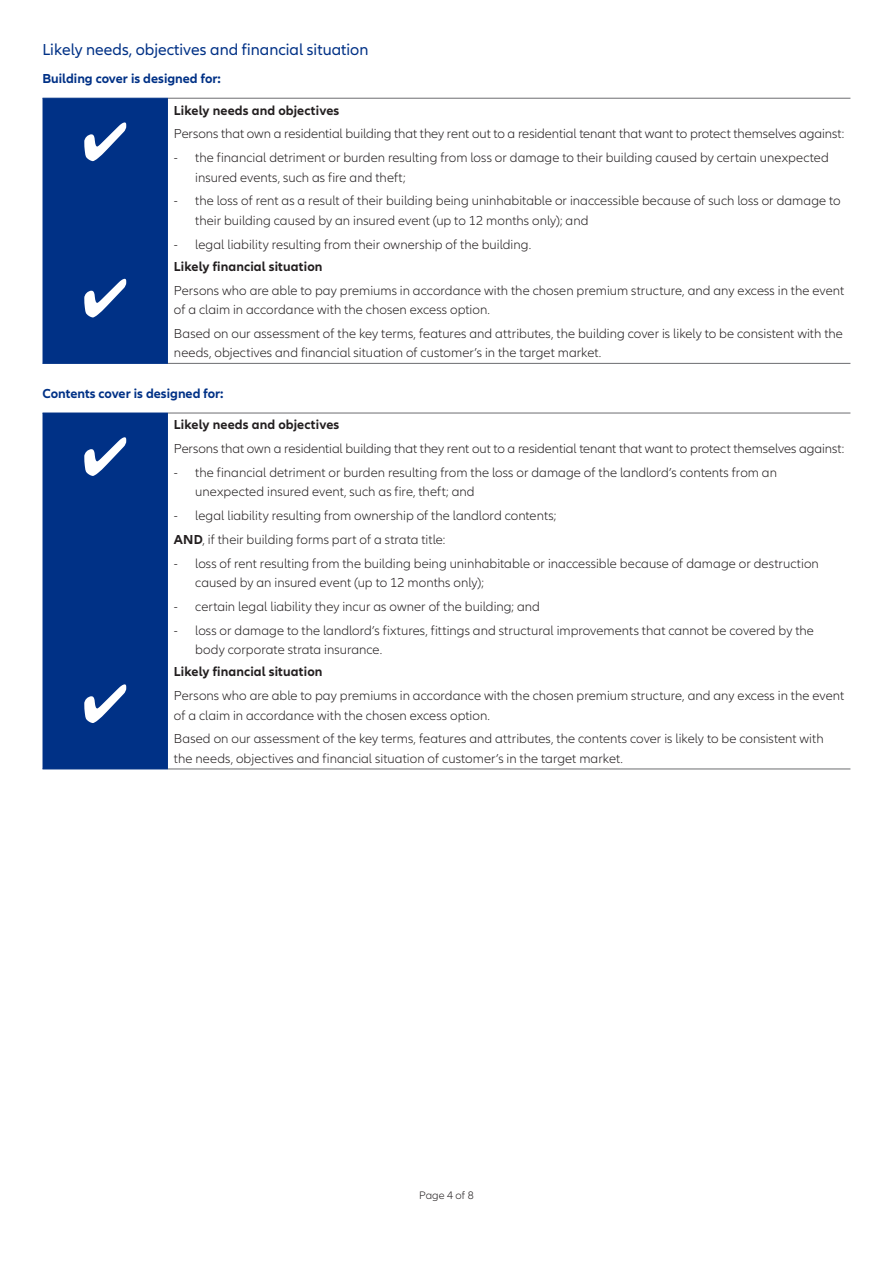
<style>
.page{position:relative;width:893px;height:1263px;background:#fff}
.page>*{position:absolute;margin:0;border:0;box-sizing:border-box;transform-origin:0 0}
.t1{font:16.5px "Allianz Neo";color:#003186}
.t2{font:300 13.5px/19.5px "Allianz Neo";color:#231f20}
.t3{font:700 13.5px "Allianz Neo";letter-spacing:.01em;color:#231f20}
.t4{font:700 13.5px "Allianz Neo";color:#003186}
.t5{font:300 11.25px "Allianz Neo";color:#231f20}
.s1{font-weight:700}
</style>
<div class="page">
<hr style="left:168px;top:363px;width:682px;height:1px;background:#6c6d70">
<hr style="left:168px;top:98px;width:682px;height:1px;background:#6c6d70">
<hr style="left:43px;top:363px;width:125px;height:1px;background:#003186">
<hr style="left:168px;top:769px;width:682px;height:1px;background:#6c6d70">
<hr style="left:168px;top:413px;width:682px;height:1px;background:#6c6d70">
<hr style="left:43px;top:769px;width:125px;height:1px;background:#003186">
<div style="left:43px;top:98px;width:125px;height:265px;background:#003186"></div>
<div style="left:43px;top:413px;width:125px;height:356px;background:#003186"></div>
<p class="t1" style="left:43px;top:40px;width:327px">Likely needs, objectives and financial situation</p>
<p class="t4" style="left:43px;top:71px;width:180px">Building cover is designed for:</p>
<p class="t3" style="left:174px;top:102px;width:167px">Likely needs and objectives</p>
<p class="t2" style="left:174px;top:124px;width:672px">Persons that own a residential building that they rent out to a residential tenant that want to protect themselves against:</p>
<p class="t2" style="left:195px;top:148px;width:635px;text-indent:-21px">- the financial detriment or burden resulting from loss or damage to their building caused by certain unexpected insured events, such as fire and theft;</p>
<p class="t2" style="left:195px;top:191px;width:647px;text-indent:-21px">- the loss of rent as a result of their building being uninhabitable or inaccessible because of such loss or damage to their building caused by an insured event (up to 12 months only); and</p>
<p class="t2" style="left:174px;top:235px;width:359px">- legal liability resulting from their ownership of the building.</p>
<p class="t3" style="left:174px;top:258px;width:150px">Likely financial situation</p>
<p class="t2" style="left:174px;top:281px;width:672px">Persons who are able to pay premiums in accordance with the chosen premium structure, and any excess in the event of a claim in accordance with the chosen excess option.</p>
<p class="t2" style="left:174px;top:324px;width:671px">Based on our assessment of the key terms, features and attributes, the building cover is likely to be consistent with the needs, objectives and financial situation of customer’s in the target market.</p>
<p class="t4" style="left:43px;top:386px;width:183px">Contents cover is designed for:</p>
<p class="t3" style="left:174px;top:417px;width:167px">Likely needs and objectives</p>
<p class="t2" style="left:174px;top:439px;width:672px">Persons that own a residential building that they rent out to a residential tenant that want to protect themselves against:</p>
<p class="t2" style="left:195px;top:463px;width:583px;text-indent:-21px">- the financial detriment or burden resulting from the loss or damage of the landlord’s contents from an unexpected insured event, such as fire, theft; and</p>
<p class="t2" style="left:174px;top:504px;width:384px;line-height:23.7px">- legal liability resulting from ownership of the landlord contents;<br><span class="s1">AND</span>, if their building forms part of a strata title:</p>
<p class="t2" style="left:195px;top:554px;width:625px;text-indent:-21px">- loss of rent resulting from the building being uninhabitable or inaccessible because of damage or destruction caused by an insured event (up to 12 months only);</p>
<p class="t2" style="left:174px;top:597px;width:368px">- certain legal liability they incur as owner of the building; and</p>
<p class="t2" style="left:195px;top:621px;width:620px;text-indent:-21px">- loss or damage to the landlord’s fixtures, fittings and structural improvements that cannot be covered by the body corporate strata insurance.</p>
<p class="t3" style="left:174px;top:664px;width:150px">Likely financial situation</p>
<p class="t2" style="left:174px;top:686px;width:672px">Persons who are able to pay premiums in accordance with the chosen premium structure, and any excess in the event of a claim in accordance with the chosen excess option.</p>
<p class="t2" style="left:174px;top:730px;width:651px">Based on our assessment of the key terms, features and attributes, the contents cover is likely to be consistent with the needs, objectives and financial situation of customer’s in the target market.</p>
<p class="t5" style="left:419px;top:1189px;width:56px">Page 4 of 8</p>
</div>
